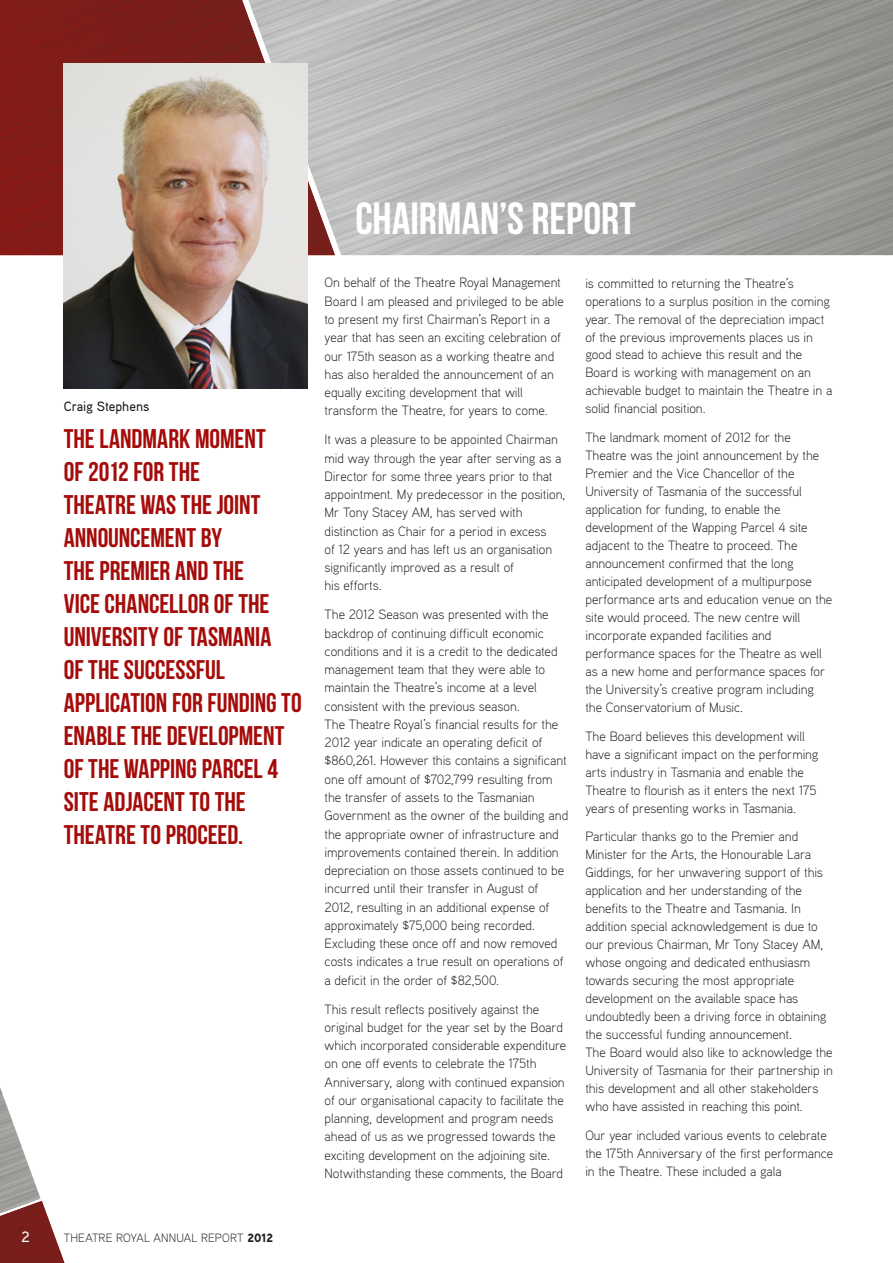
<style>
.page{position:relative;width:893px;height:1263px;background:#fff}
.page>*{position:absolute;margin:0;border:0;box-sizing:border-box;transform-origin:0 0}
.t1{font:45px "Bebas Neue";letter-spacing:.005em;color:#fff}
.t2{font:27px/33px "Bebas Neue";letter-spacing:-.005em;color:#a40c0a}
.t3{font:500 15px "Aaux Pro";color:#fff}
.t4{font:300 13.5px/18.3px "Aaux Pro";letter-spacing:-.005em;color:#1e1e1d}
.t5{font:500 13.5px "Aaux Pro";letter-spacing:-.005em;color:#1e1e1d}
.t6{font:300 12px "Aaux Pro";letter-spacing:.015em;color:#1e1e1d}
.s1{font-weight:900}
</style>
<div class="page">
<img style="left:0;top:1201px;width:64px;height:62px">
<img style="left:0;top:1087px;width:41px;height:126px">
<img style="left:0;top:0;width:248px;height:255px">
<img style="left:248px;top:0;width:161px;height:255px">
<img style="left:593px;top:232px;width:71px;height:23px">
<img style="left:64px;top:64px;width:244px;height:325px">
<p class="t5" style="left:64px;top:398px;width:87px">Craig Stephens</p>
<p class="t2" style="left:64px;top:422px;width:240px">THE LANDMARK MOMENT<br>OF 2012 FOR THE<br>THEATRE WAS THE JOINT<br>ANNOUNCEMENT BY<br>THE PREMIER AND THE<br>VICE CHANCELLOR OF THE<br>UNIVERSITY OF TASMANIA<br>OF THE SUCCESSFUL<br>APPLICATION FOR FUNDING TO<br>ENABLE THE DEVELOPMENT<br>OF THE WAPPING PARCEL 4<br>SITE ADJACENT TO THE<br>THEATRE TO PROCEED.</p>
<p class="t3" style="left:21px;top:1228px;width:10px">2</p>
<p class="t6" style="left:64px;top:1231px;width:211px">THEATRE ROYAL ANNUAL REPORT <span class="s1">2012</span></p>
<h1 class="t1" style="left:355px;top:193px;width:282px">CHAIRMAN’S REPORT</h1>
<p class="t4" style="left:325px;top:273px;width:241px">On behalf of the Theatre Royal Management Board I am pleased and privileged to be able to present my first Chairman’s Report in a year that has seen an exciting celebration of our 175th season as a working theatre and has also heralded the announcement of an equally exciting development that will transform the Theatre, for years to come.</p>
<p class="t4" style="left:325px;top:430px;width:242px">It was a pleasure to be appointed Chairman mid way through the year after serving as a Director for some three years prior to that appointment. My predecessor in the position, Mr Tony Stacey AM, has served with distinction as Chair for a period in excess<br>of 12 years and has left us an organisation significantly improved as a result of<br>his efforts.</p>
<p class="t4" style="left:325px;top:605px;width:245px">The 2012 Season was presented with the backdrop of continuing difficult economic conditions and it is a credit to the dedicated management team that they were able to maintain the Theatre’s income at a level consistent with the previous season.<br>The Theatre Royal’s financial results for the 2012 year indicate an operating deficit of $860,261. However this contains a significant one off amount of $702,799 resulting from the transfer of assets to the Tasmanian Government as the owner of the building and the appropriate owner of infrastructure and improvements contained therein. In addition depreciation on those assets continued to be incurred until their transfer in August of 2012, resulting in an additional expense of approximately $75,000 being recorded.<br>Excluding these once off and now removed costs indicates a true result on operations of a deficit in the order of $82,500.</p>
<p class="t4" style="left:325px;top:999px;width:243px">This result reflects positively against the original budget for the year set by the Board which incorporated considerable expenditure on one off events to celebrate the 175th Anniversary, along with continued expansion of our organisational capacity to facilitate the planning, development and program needs ahead of us as we progressed towards the exciting development on the adjoining site.<br>Notwithstanding these comments, the Board</p>
<p class="t4" style="left:585px;top:273px;width:248px">is committed to returning the Theatre’s operations to a surplus position in the coming year. The removal of the depreciation impact of the previous improvements places us in good stead to achieve this result and the Board is working with management on an achievable budget to maintain the Theatre in a solid financial position.</p>
<p class="t4" style="left:585px;top:428px;width:248px">The landmark moment of 2012 for the Theatre was the joint announcement by the Premier and the Vice Chancellor of the University of Tasmania of the successful application for funding, to enable the development of the Wapping Parcel 4 site adjacent to the Theatre to proceed. The announcement confirmed that the long anticipated development of a multipurpose performance arts and education venue on the site would proceed. The new centre will incorporate expanded facilities and performance spaces for the Theatre as well as a new home and performance spaces for the University’s creative program including the Conservatorium of Music.</p>
<p class="t4" style="left:585px;top:727px;width:235px">The Board believes this development will have a significant impact on the performing arts industry in Tasmania and enable the Theatre to flourish as it enters the next 175 years of presenting works in Tasmania.</p>
<p class="t4" style="left:585px;top:827px;width:249px">Particular thanks go to the Premier and Minister for the Arts, the Honourable Lara Giddings, for her unwavering support of this application and her understanding of the benefits to the Theatre and Tasmania. In addition special acknowledgement is due to our previous Chairman, Mr Tony Stacey AM, whose ongoing and dedicated enthusiasm towards securing the most appropriate development on the available space has undoubtedly been a driving force in obtaining the successful funding announcement.<br>The Board would also like to acknowledge the University of Tasmania for their partnership in this development and all other stakeholders who have assisted in reaching this point.</p>
<p class="t4" style="left:585px;top:1126px;width:249px">Our year included various events to celebrate the 175th Anniversary of the first performance in the Theatre. These included a gala</p>
</div>
